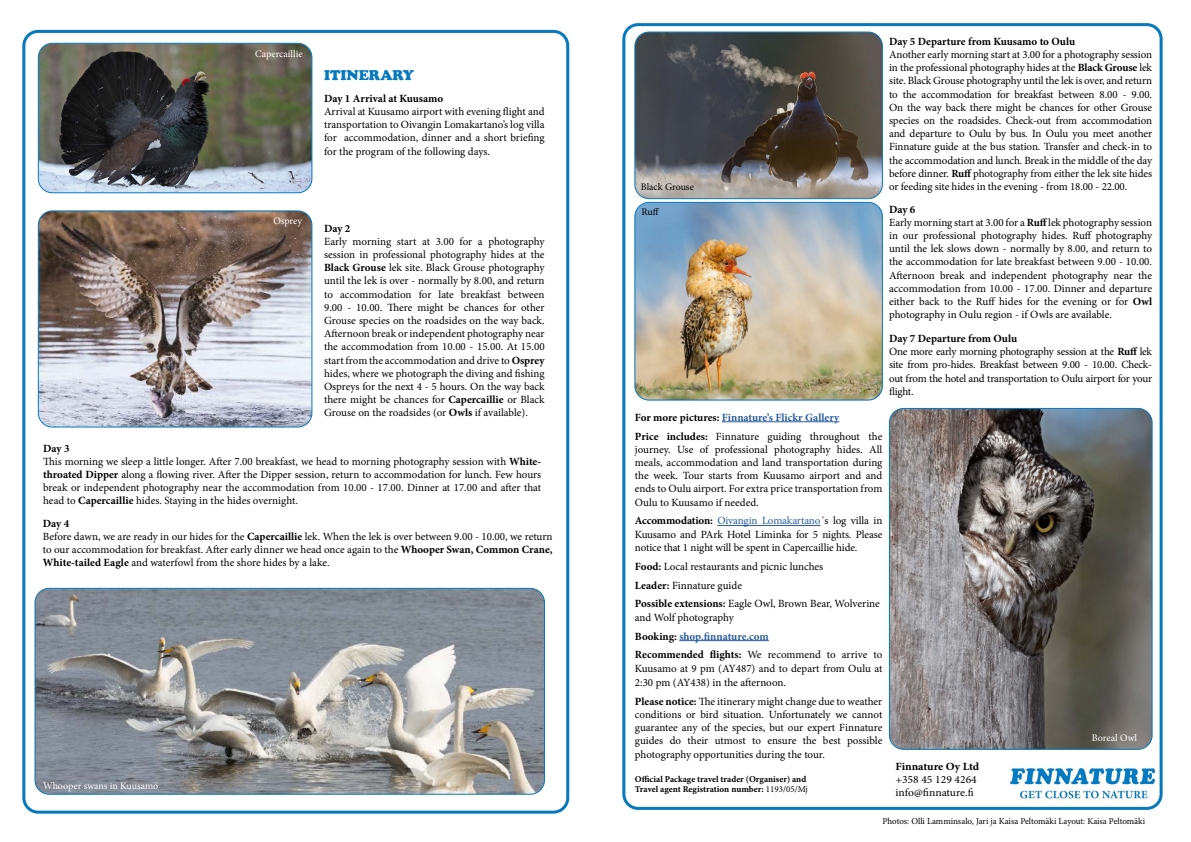
<style>
.page{position:relative;width:1191px;height:842px;background:#fff}
.page>*{position:absolute;margin:0;border:0;box-sizing:border-box;transform-origin:0 0}
.t1{font:14px "Cooper Black Std";color:#0779be}
.t2{font:11px/13.2px "Minion Pro";letter-spacing:-.005em;color:#000;text-align:justify}
.t3{font:11px/13.2px "Minion Pro";letter-spacing:-.025em;color:#000}
.t4{font:700 11px/18.9px "Minion Pro";color:#000}
.t5{font:11px/13.2px "Minion Pro";letter-spacing:-.005em;color:#000;scale:1.05 1}
.t6{font:700 11px "Minion Pro";color:#000;scale:1.05 1}
.t7{font:10px "Minion Pro";color:#fff}
.t8{font:10px "Minion Pro";letter-spacing:-.005em;color:#000}
.t9{font:700 9px/10.8px "Minion Pro";color:#000}
.t10{font:9px "Minion Pro";letter-spacing:-.005em;color:#000}
.s1{font-weight:700}
.s2{color:#265b9b}
.s3{font-weight:400}
.s4{font-weight:700;color:#265b9b}
</style>
<div class="page">
<div style="left:22px;top:30px;width:547px;height:784px;border:3px solid #0779be;border-radius:14px"></div>
<div style="left:622px;top:23px;width:540px;height:787px;border:3px solid #0779be;border-radius:14px"></div>
<img style="left:1011px;top:767px;width:143px;height:32px">
<img style="left:889px;top:408px;width:263px;height:341px">
<div style="left:889px;top:408px;width:263px;height:341px;border:1px solid #0779be;border-radius:14px"></div>
<hr style="left:722px;top:421px;width:117px;height:1px;background:#265b9b">
<hr style="left:717px;top:525px;width:103px;height:1px;background:#265b9b">
<hr style="left:679px;top:640px;width:90px;height:1px;background:#265b9b">
<img style="left:35px;top:588px;width:509px;height:206px">
<div style="left:35px;top:588px;width:509px;height:206px;border:1px solid #0779be;border-radius:14px"></div>
<img style="left:635px;top:32px;width:247px;height:167px">
<div style="left:635px;top:32px;width:247px;height:167px;border:1px solid #0779be;border-radius:14px"></div>
<img style="left:635px;top:202px;width:247px;height:198px">
<div style="left:635px;top:202px;width:247px;height:198px;border:1px solid #0779be;border-radius:14px"></div>
<img style="left:38px;top:211px;width:274px;height:216px">
<div style="left:38px;top:211px;width:274px;height:216px;border:1px solid #0779be;border-radius:14px"></div>
<img style="left:38px;top:43px;width:274px;height:150px">
<div style="left:38px;top:43px;width:274px;height:150px;border:1px solid #0779be;border-radius:14px"></div>
<p class="t7" style="left:255px;top:50px;width:49px">Capercaillie</p>
<p class="t1" style="left:324px;top:70px;width:92px">ITINERARY</p>
<p class="t4" style="left:324px;top:90px;width:121px">Day 1 Arrival at Kuusamo</p>
<p class="t2" style="left:324px;top:106px;width:222px">Arrival at Kuusamo airport with evening flight and transportation to Oivangin Lomakartano’s log villa for accommodation, dinner and a short briefing for the program of the following days.</p>
<p class="t7" style="left:273px;top:217px;width:30px">Osprey</p>
<p class="t4" style="left:324px;top:219px;width:28px">Day 2</p>
<p class="t2" style="left:324px;top:236px;width:222px">Early morning start at 3.00 for a photography session in professional photography hides at the <span class="s1">Black Grouse</span> lek site. Black Grouse photography until the lek is over - normally by 8.00, and return to accommodation for late breakfast between 9.00 - 10.00. There might be chances for other Grouse species on the roadsides on the way back.<br>Afternoon break or independent photography near the accommodation from 10.00 - 15.00. At 15.00 start from the accommodation and drive to <span class="s1">Osprey </span>hides, where we photograph the diving and fishing Ospreys for the next 4 - 5 hours. On the way back there might be chances for <span class="s1">Capercaillie</span> or Black Grouse on the roadsides (or <span class="s1">Owls</span> if available).</p>
<p class="t2" style="left:43px;top:443px;width:499px;text-align:left"><span class="s1">Day 3<br></span>This morning we sleep a little longer. After 7.00 breakfast, we head to morning photography session with <span class="s1">White&shy;throated Dipper</span> along a flowing river. After the Dipper session, return to accommodation for lunch. Few hours break or independent photography near the accommodation from 10.00 - 17.00. Dinner at 17.00 and after that head to <span class="s1">Capercaillie</span> hides. Staying in the hides overnight.</p>
<p class="t2" style="left:43px;top:518px;width:511px;text-align:left"><span class="s1">Day 4<br></span>Before dawn, we are ready in our hides for the <span class="s1">Capercaillie</span> lek. When the lek is over between 9.00 - 10.00, we return to our accommodation for breakfast. After early dinner we head once again to the <span class="s1">Whooper Swan, Common Crane, White-tailed Eagle</span> and waterfowl from the shore hides by a lake.</p>
<p class="t7" style="left:43px;top:782px;width:117px">Whooper swans in Kuusamo</p>
<p class="t8" style="left:641px;top:183px;width:55px">Black Grouse</p>
<p class="t8" style="left:641px;top:208px;width:19px">Ruff</p>
<p class="t4" style="left:889px;top:33px;width:188px">Day 5 Departure from Kuusamo to Oulu</p>
<p class="t2" style="left:889px;top:49px;width:264px">Another early morning start at 3.00 for a photography session in the professional photography hides at the <span class="s1">Black Grouse</span> lek site. Black Grouse photography until the lek is over, and return to the accommodation for breakfast between 8.00 - 9.00.<br>On the way back there might be chances for other Grouse species on the roadsides. Check-out from accommodation and departure to Oulu by bus. In Oulu you meet another Finnature guide at the bus station. Transfer and check-in to the accommodation and lunch. Break in the middle of the day before dinner. <span class="s1">Ruff</span> photography from either the lek site hides or feeding site hides in the evening - from 18.00 - 22.00.</p>
<p class="t2" style="left:889px;top:203px;width:264px;text-align:left"><span class="s1">Day 6<br></span>Early morning start at 3.00 for a <span class="s1">Ruff</span> lek photography session in our professional photography hides. Ruff photography until the lek slows down - normally by 8.00, and return to the accommodation for late breakfast between 9.00 - 10.00.<br>Afternoon break and independent photography near the accommodation from 10.00 - 17.00. Dinner and departure either back to the Ruff hides for the evening or for <span class="s1">Owl </span>photography in Oulu region - if Owls are available.</p>
<p class="t3" style="left:889px;top:333px;width:264px"><span class="s1">Day 7 Departure from Oulu<br></span>One more early morning photography session at the <span class="s1">Ruff</span> lek site from pro-hides. Breakfast between 9.00 - 10.00. Check&shy;out from the hotel and transportation to Oulu airport for your flight.</p>
<p class="t4" style="left:635px;top:409px;width:249px">For more pictures: <span class="s2">Finnature’s Flickr Gallery<br></span>Price includes: <span class="s3">Finnature guiding throughout the</span></p>
<p class="t2" style="left:635px;top:444px;width:249px">journey. Use of professional photography hides. All meals, accommodation and land transportation during the week. Tour starts from Kuusamo airport and and ends to Oulu airport. For extra price transportation from Oulu to Kuusamo if needed.</p>
<p class="t2" style="left:635px;top:515px;width:249px"><span class="s1">Accommodation:</span> <span class="s2">Oivangin Lomakartano</span>´s log villa in Kuusamo and PArk Hotel Liminka for 5 nights. Please notice that 1 night will be spent in Capercaillie hide.</p>
<p class="t2" style="left:635px;top:558px;width:246px;line-height:18.9px;text-align:left"><span class="s1">Food:</span> Local restaurants and picnic lunches<br><span class="s1">Leader:</span> Finnature guide<br><span class="s1">Possible extensions:</span> Eagle Owl, Brown Bear, Wolverine</p>
<p class="t2" style="left:635px;top:609px;width:249px;line-height:18.9px;text-align:left">and Wolf photography<br><span class="s1">Booking:</span> <span class="s4">shop.finnature.com<br></span><span class="s1">Recommended flights:</span> We recommend to arrive to</p>
<p class="t2" style="left:635px;top:662px;width:249px;line-height:14.4px">Kuusamo at 9 pm (AY487) and to depart from Oulu at<br>2:30 pm (AY438) in the afternoon.</p>
<p class="t2" style="left:635px;top:696px;width:249px"><span class="s1">Please notice:</span> The itinerary might change due to weather conditions or bird situation. Unfortunately we cannot guarantee any of the species, but our expert Finnature guides do their utmost to ensure the best possible photography opportunities during the tour.</p>
<p class="t9" style="left:635px;top:774px;width:174px">Official Package travel trader (Organiser) and<br>Travel agent Registration number: <span class="s3">1193/05/Mj</span></p>
<p class="t6" style="left:895px;top:762px;width:81px">Finnature Oy Ltd</p>
<p class="t5" style="left:895px;top:774px;width:79px">+358 45 129 4264 info@finnature.fi</p>
<p class="t7" style="left:1091px;top:734px;width:47px">Boreal Owl</p>
<p class="t10" style="left:882px;top:818px;width:264px">Photos: Olli Lamminsalo, Jari ja Kaisa Peltomäki Layout: Kaisa Peltomäki</p>
</div>
